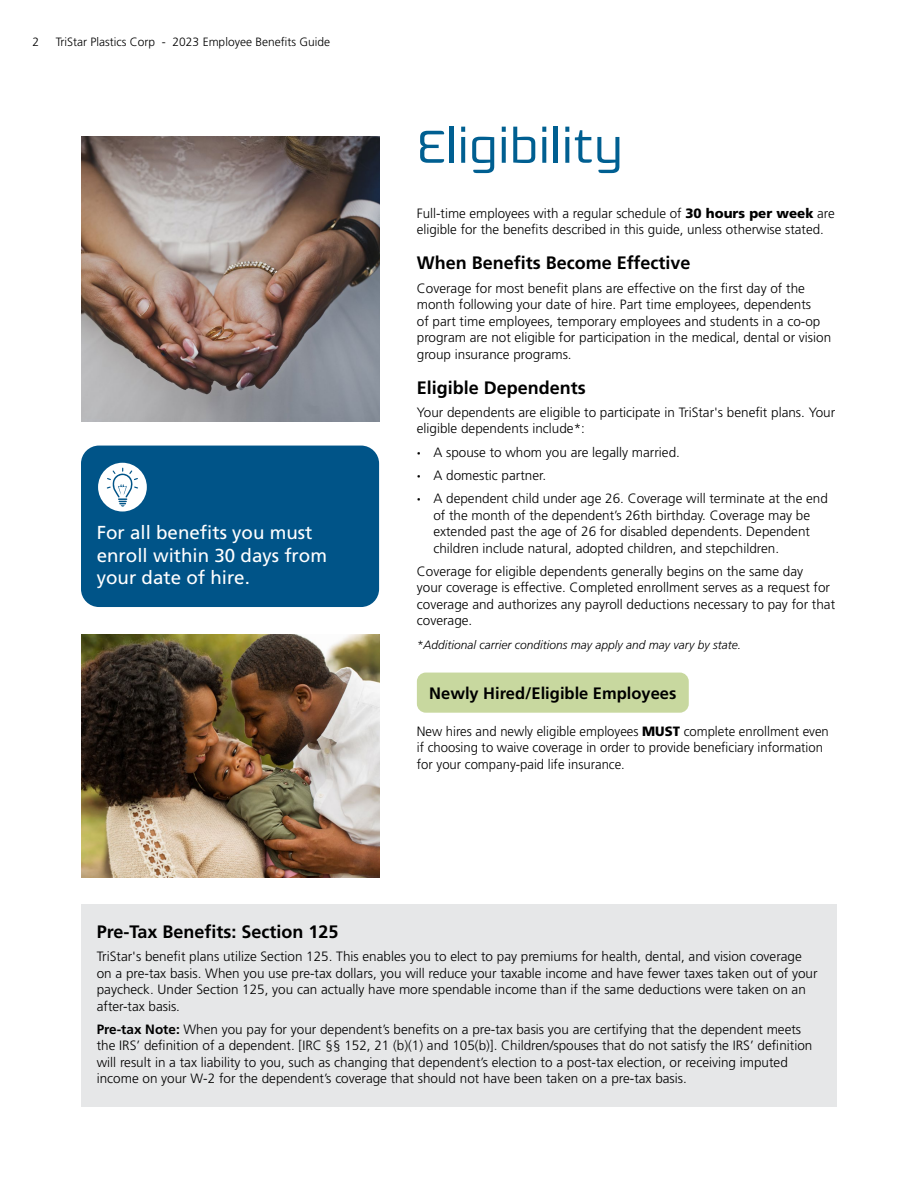
<style>
.page{position:relative;width:918px;height:1188px;background:#fff}
.page>*{position:absolute;margin:0;border:0;box-sizing:border-box;transform-origin:0 0}
.t1{font:51.6px "Resea";color:#005f91}
.t2{font:18.75px/22.5px "Frutiger LT Std";color:#fff}
.t3{font:700 18px "Frutiger LT Std";color:#000}
.t4{font:700 16.5px "Frutiger LT Std";color:#000}
.t5{font:300 13.5px/16.5px "Frutiger LT Std";color:#000}
.t6{font:italic 300 12px "Frutiger LT Std";color:#000}
.t7{font:300 12px "Frutiger LT Std";color:#000}
.s1{font-weight:900}
.s2{font-weight:700}
</style>
<div class="page">
<div style="left:417px;top:673px;width:272px;height:40px;background:#c8d89f;border-radius:9px"></div>
<div style="left:81px;top:905px;width:756px;height:202px;background:#e6e7e8"></div>
<div style="left:81px;top:446px;width:298px;height:161px;background:#005488;border-radius:18px"></div>
<div style="left:98px;top:463px;width:49px;height:49px;background:#fff;border-radius:50%"></div>
<svg style="left:107px;top:468px;width:31px;height:39px"></svg>
<img style="left:81px;top:136px;width:298px;height:286px">
<img style="left:81px;top:634px;width:298px;height:244px">
<p class="t7" style="left:32px;top:35px;width:8px">2</p>
<p class="t7" style="left:56px;top:35px;width:276px">TriStar Plastics Corp - 2023 Employee Benefits Guide</p>
<h2 class="t2" style="left:97px;top:521px;width:232px">For all benefits you must enroll within 30 days from your date of hire.</h2>
<h1 class="t1" style="left:417px;top:119px;width:208px">Eligibility</h1>
<p class="t5" style="left:417px;top:205px;width:419px">Full-time employees with a regular schedule of <span class="s1">30 hours per week</span> are eligible for the benefits described in this guide, unless otherwise stated.</p>
<h3 class="t3" style="left:417px;top:253px;width:275px">When Benefits Become Effective</h3>
<p class="t5" style="left:417px;top:280px;width:416px">Coverage for most benefit plans are effective on the first day of the month following your date of hire. Part time employees, dependents<br>of part time employees, temporary employees and students in a co-op program are not eligible for participation in the medical, dental or vision group insurance programs.</p>
<h3 class="t3" style="left:417px;top:377px;width:171px">Eligible Dependents</h3>
<p class="t5" style="left:417px;top:404px;width:420px">Your dependents are eligible to participate in TriStar's benefit plans. Your eligible dependents include*:</p>
<p class="t5" style="left:417px;top:441px;width:413px;line-height:23.2px"><span class="s1">·</span> A spouse to whom you are legally married.<br><span class="s1">·</span> A domestic partner.<br><span class="s1">·</span> A dependent child under age 26. Coverage will terminate at the end</p>
<p class="t5" style="left:433px;top:507px;width:378px;text-align:justify">of the month of the dependent’s 26th birthday. Coverage may be extended past the age of 26 for disabled dependents. Dependent children include natural, adopted children, and stepchildren.</p>
<p class="t5" style="left:417px;top:563px;width:420px">Coverage for eligible dependents generally begins on the same day<br>your coverage is effective. Completed enrollment serves as a request for coverage and authorizes any payroll deductions necessary to pay for that coverage.</p>
<p class="t6" style="left:417px;top:638px;width:326px">*Additional carrier conditions may apply and may vary by state.</p>
<p class="t4" style="left:429px;top:683px;width:249px">Newly Hired/Eligible Employees</p>
<p class="t5" style="left:417px;top:723px;width:414px">New hires and newly eligible employees <span class="s1">MUST</span> complete enrollment even if choosing to waive coverage in order to provide beneficiary information for your company-paid life insurance.</p>
<h3 class="t3" style="left:97px;top:921px;width:243px">Pre-Tax Benefits: Section 125</h3>
<p class="t5" style="left:97px;top:949px;width:722px">TriStar's benefit plans utilize Section 125. This enables you to elect to pay premiums for health, dental, and vision coverage on a pre-tax basis. When you use pre-tax dollars, you will reduce your taxable income and have fewer taxes taken out of your paycheck. Under Section 125, you can actually have more spendable income than if the same deductions were taken on an after-tax basis.</p>
<p class="t5" style="left:97px;top:1021px;width:717px"><span class="s2">Pre-tax Note:</span> When you pay for your dependent’s benefits on a pre-tax basis you are certifying that the dependent meets the IRS’ definition of a dependent. [IRC §§ 152, 21 (b)(1) and 105(b)]. Children/spouses that do not satisfy the IRS’ definition will result in a tax liability to you, such as changing that dependent’s election to a post-tax election, or receiving imputed income on your W-2 for the dependent’s coverage that should not have been taken on a pre-tax basis.</p>
</div>
